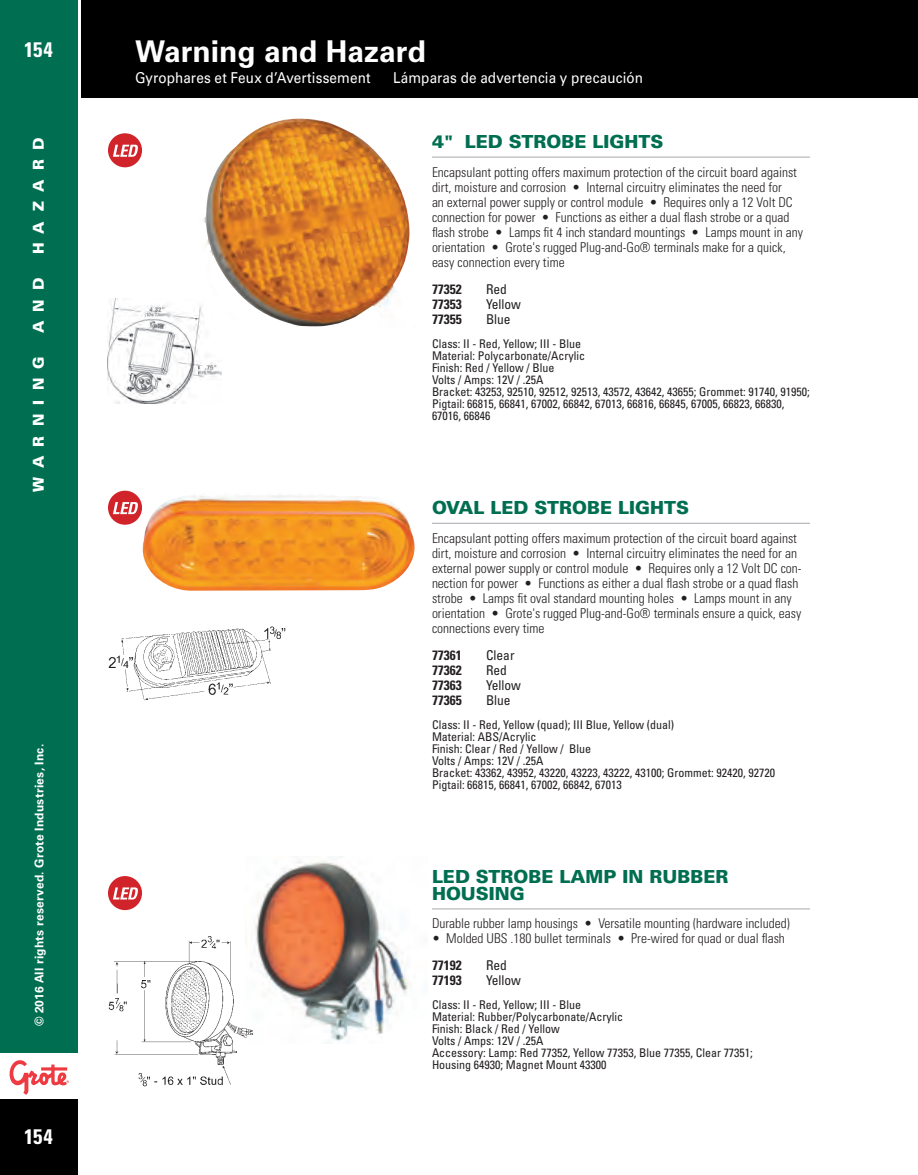
<style>
.page{position:relative;width:918px;height:1175px;background:#fff}
.page>*{position:absolute;margin:0;border:0;box-sizing:border-box;transform-origin:0 0}
.t1{font:700 30px "Univers LT Std";color:#fff}
.t2{font:700 condensed 21px "Univers LT Std";letter-spacing:.01em;color:#fff}
.t3{font:900 18px/16.5px "Univers LT Std";color:#006e51}
.t4{font:15px "Univers LT Std";letter-spacing:.01em;color:#fff;scale:.9 1}
.t5{font:900 15px "Univers LT Std";letter-spacing:.615em;color:#fff}
.t6{font:300 condensed 13.5px/15px "Univers LT Std";color:#231f20}
.t7{font:700 condensed 13.5px "Univers LT Std";color:#231f20}
.t8{font:condensed 13.5px "Univers LT Std";color:#231f20}
.t9{font:condensed 12px/12px "Univers LT Std";color:#231f20}
.t10{font:700 12px "Univers LT Std";letter-spacing:.02em;color:#fff}
</style>
<div class="page">
<div style="left:0;top:0;width:78px;height:1174px;background:#006e51"></div>
<div style="left:81px;top:0;width:837px;height:98px;background:#000001"></div>
<div style="left:0;top:1098px;width:78px;height:76px;background:#000001"></div>
<div style="left:0;top:1053px;width:81px;height:45px;background:#fff"></div>
<svg style="left:10px;top:1060px;width:59px;height:34px"></svg>
<hr style="left:432px;top:157px;width:378px;height:1px;background:#a8a9ad">
<hr style="left:432px;top:523px;width:378px;height:1px;background:#a8a9ad">
<hr style="left:432px;top:908px;width:378px;height:1px;background:#a8a9ad">
<img style="left:203px;top:119px;width:207px;height:208px">
<img style="left:108px;top:298px;width:113px;height:106px">
<div style="left:108px;top:133px;width:34px;height:34px;background:#d1232a;border-radius:50%"></div>
<svg style="left:113px;top:145px;width:25px;height:12px"></svg>
<img style="left:142px;top:495px;width:273px;height:96px">
<img style="left:108px;top:626px;width:178px;height:75px">
<div style="left:108px;top:490px;width:34px;height:35px;background:#d1232a;border-radius:50%"></div>
<svg style="left:113px;top:502px;width:25px;height:12px"></svg>
<img style="left:252px;top:856px;width:159px;height:187px">
<img style="left:108px;top:936px;width:144px;height:151px">
<div style="left:108px;top:876px;width:34px;height:34px;background:#d1232a;border-radius:50%"></div>
<svg style="left:113px;top:887px;width:25px;height:12px"></svg>
<h2 class="t2" style="left:24px;top:36px;width:30px">154</h2>
<h1 class="t1" style="left:135px;top:34px;width:293px">Warning and Hazard</h1>
<p class="t4" style="left:135px;top:69px;width:263px">Gyrophares et Feux d’Avertissement</p>
<p class="t4" style="left:393px;top:69px;width:279px">Lámparas de advertencia y precaución</p>
<p class="t5" style="left:29px;top:254px;width:118px;rotate:-90deg">HAZARD</p>
<p class="t5" style="left:29px;top:333px;width:57px;rotate:-90deg">AND</p>
<p class="t5" style="left:29px;top:492px;width:137px;rotate:-90deg">WARNING</p>
<p class="t10" style="left:32px;top:1026px;width:284px;rotate:-90deg">© 2016 All rights reserved. Grote Industries, Inc.</p>
<h2 class="t2" style="left:24px;top:1123px;width:30px">154</h2>
<h3 class="t3" style="left:432px;top:133px;width:233px">4" LED STROBE LIGHTS</h3>
<p class="t6" style="left:432px;top:164px;width:372px">Encapsulant potting offers maximum protection of the circuit board against dirt, moisture and corrosion • Internal circuitry eliminates the need for<br>an external power supply or control module • Requires only a 12 Volt DC connection for power • Functions as either a dual flash strobe or a quad flash strobe • Lamps fit 4 inch standard mountings • Lamps mount in any orientation • Grote's rugged Plug-and-Go® terminals make for a quick, easy connection every time</p>
<p class="t7" style="left:432px;top:280px;width:31px">77352</p>
<p class="t8" style="left:486px;top:280px;width:23px">Red</p>
<p class="t7" style="left:432px;top:295px;width:31px">77353</p>
<p class="t8" style="left:486px;top:295px;width:37px">Yellow</p>
<p class="t7" style="left:432px;top:310px;width:31px">77355</p>
<p class="t8" style="left:486px;top:310px;width:26px">Blue</p>
<p class="t9" style="left:432px;top:337px;width:379px">Class: II - Red, Yellow; III - Blue<br>Material: Polycarbonate/Acrylic<br>Finish: Red / Yellow / Blue<br>Volts / Amps: 12V / .25A<br>Bracket: 43253, 92510, 92512, 92513, 43572, 43642, 43655; Grommet: 91740, 91950; Pigtail: 66815, 66841, 67002, 66842, 67013, 66816, 66845, 67005, 66823, 66830, 67016, 66846</p>
<h3 class="t3" style="left:432px;top:499px;width:259px">OVAL LED STROBE LIGHTS</h3>
<p class="t6" style="left:432px;top:530px;width:371px">Encapsulant potting offers maximum protection of the circuit board against dirt, moisture and corrosion • Internal circuitry eliminates the need for an external power supply or control module • Requires only a 12 Volt DC con&shy;nection for power • Functions as either a dual flash strobe or a quad flash strobe • Lamps fit oval standard mounting holes • Lamps mount in any orientation • Grote's rugged Plug-and-Go® terminals ensure a quick, easy connections every time</p>
<p class="t7" style="left:432px;top:646px;width:31px">77361</p>
<p class="t8" style="left:486px;top:646px;width:30px">Clear</p>
<p class="t7" style="left:432px;top:661px;width:31px">77362</p>
<p class="t8" style="left:486px;top:661px;width:23px">Red</p>
<p class="t7" style="left:432px;top:676px;width:31px">77363</p>
<p class="t8" style="left:486px;top:676px;width:37px">Yellow</p>
<p class="t7" style="left:432px;top:691px;width:31px">77365</p>
<p class="t8" style="left:486px;top:691px;width:26px">Blue</p>
<p class="t9" style="left:432px;top:718px;width:345px">Class: II - Red, Yellow (quad); III Blue, Yellow (dual)<br>Material: ABS/Acrylic<br>Finish: Clear / Red / Yellow / Blue<br>Volts / Amps: 12V / .25A<br>Bracket: 43362, 43952, 43220, 43223, 43222, 43100; Grommet: 92420, 92720<br>Pigtail: 66815, 66841, 67002, 66842, 67013</p>
<h3 class="t3" style="left:432px;top:868px;width:298px">LED STROBE LAMP IN RUBBER<br>HOUSING</h3>
<p class="t6" style="left:432px;top:916px;width:359px">Durable rubber lamp housings • Versatile mounting (hardware included)</p>
<p class="t6" style="left:432px;top:931px;width:354px">• Molded UBS .180 bullet terminals • Pre-wired for quad or dual flash</p>
<p class="t7" style="left:432px;top:957px;width:31px">77192</p>
<p class="t8" style="left:486px;top:957px;width:23px">Red</p>
<p class="t7" style="left:432px;top:972px;width:31px">77193</p>
<p class="t8" style="left:486px;top:972px;width:37px">Yellow</p>
<p class="t9" style="left:432px;top:999px;width:322px">Class: II - Red, Yellow; III - Blue<br>Material: Rubber/Polycarbonate/Acrylic<br>Finish: Black / Red / Yellow<br>Volts / Amps: 12V / .25A<br>Accessory: Lamp: Red 77352, Yellow 77353, Blue 77355, Clear 77351; Housing 64930; Magnet Mount 43300</p>
</div>
